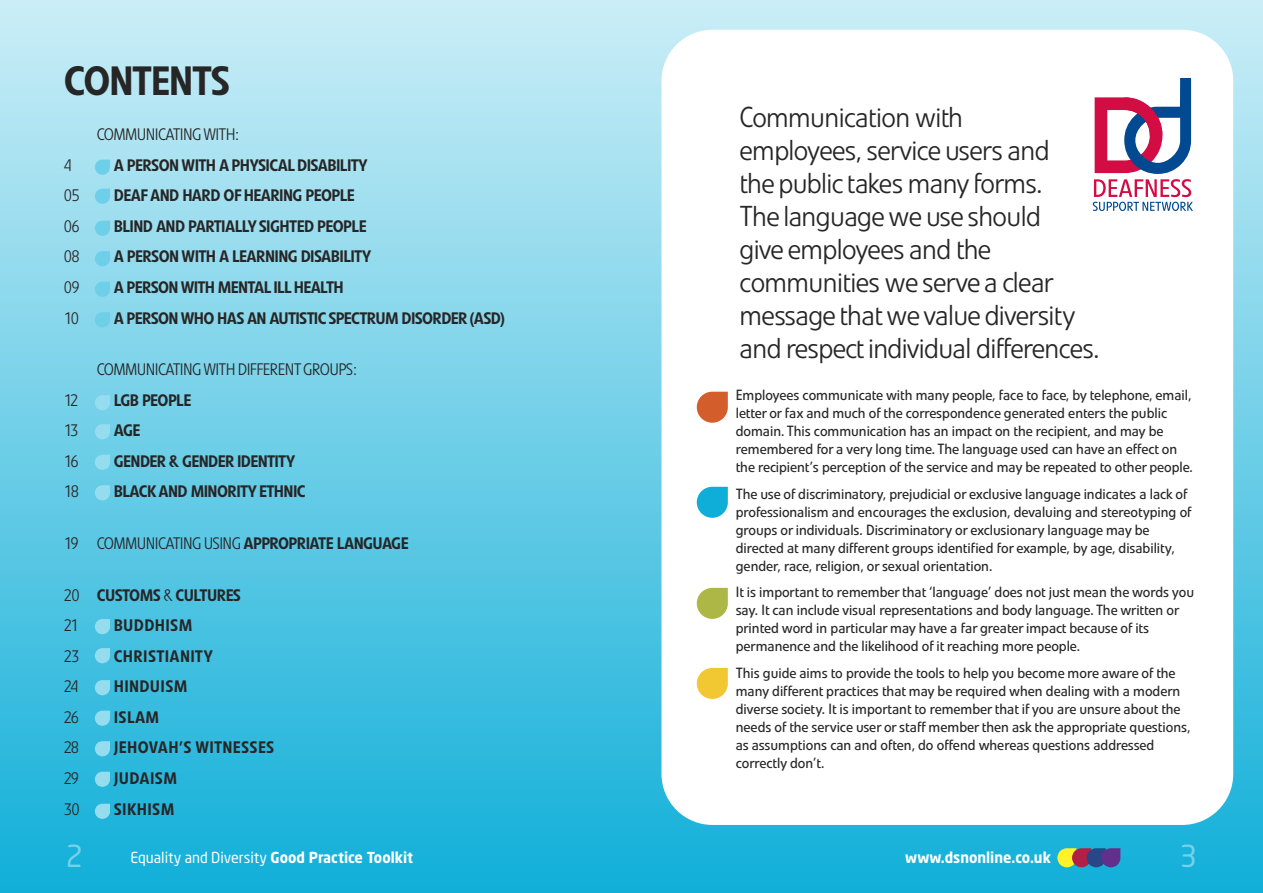
<style>
.page{position:relative;width:1263px;height:893px;background:#fff}
.page>*{position:absolute;margin:0;border:0;box-sizing:border-box;transform-origin:0 0}
.t1{font:500 40.5px "Evo BQ";letter-spacing:-.035em;color:#272627}
.t2{font:30px "Neo Sans";color:#76d1e9;scale:.95 1}
.t3{font:300 28.5px/33px "Evo BQ";letter-spacing:-.02em;color:#272627}
.t4{font:500 16.5px/30.6px "Evo BQ";letter-spacing:-.035em;color:#272627}
.t5{font:300 16.5px/30.6px "Evo BQ";letter-spacing:-.035em;color:#272627;text-align:justify}
.t6{font:500 16.5px/30.6px "Evo BQ";letter-spacing:.02em;color:#272627}
.t7{font:15px "Neo Sans";color:#fff;scale:.95 1}
.t8{font:700 15px "Neo Sans";color:#fff;scale:.95 1}
.t9{font:14.7px/18px "Evo BQ";color:#272627}
.s1{font-weight:300}
.s2{font-weight:700}
</style>
<div class="page">
<div style="left:631px;top:0;width:632px;height:893px;background:linear-gradient(to bottom,#cbeef7,#12b0d9)"></div>
<div style="left:0;top:0;width:631px;height:893px;background:linear-gradient(to bottom,#cbeef7,#11afd9)"></div>
<div style="left:661px;top:30px;width:572px;height:795px;background:#fff;border-radius:51px"></div>
<svg style="left:1057px;top:848px;width:63px;height:19px"></svg>
<svg style="left:697px;top:392px;width:31px;height:31px"></svg>
<svg style="left:697px;top:487px;width:31px;height:31px"></svg>
<svg style="left:697px;top:588px;width:31px;height:31px"></svg>
<svg style="left:697px;top:668px;width:31px;height:31px"></svg>
<svg style="left:1093px;top:79px;width:100px;height:132px"></svg>
<svg style="left:95px;top:619px;width:15px;height:15px"></svg>
<svg style="left:95px;top:648px;width:15px;height:15px"></svg>
<svg style="left:95px;top:680px;width:15px;height:15px"></svg>
<svg style="left:95px;top:711px;width:15px;height:15px"></svg>
<svg style="left:95px;top:741px;width:15px;height:15px"></svg>
<svg style="left:95px;top:772px;width:15px;height:15px"></svg>
<svg style="left:95px;top:804px;width:15px;height:15px"></svg>
<svg style="left:95px;top:160px;width:15px;height:15px"></svg>
<svg style="left:95px;top:189px;width:15px;height:15px"></svg>
<svg style="left:95px;top:221px;width:15px;height:15px"></svg>
<svg style="left:95px;top:251px;width:15px;height:15px"></svg>
<svg style="left:95px;top:282px;width:15px;height:15px"></svg>
<svg style="left:95px;top:312px;width:15px;height:15px"></svg>
<svg style="left:95px;top:395px;width:15px;height:15px"></svg>
<svg style="left:95px;top:424px;width:15px;height:15px"></svg>
<svg style="left:95px;top:455px;width:15px;height:15px"></svg>
<svg style="left:95px;top:485px;width:15px;height:15px"></svg>
<h1 class="t1" style="left:64px;top:66px;width:168px">CONTENTS</h1>
<p class="t5" style="left:64px;top:151px;width:17px;text-align:left">4<br>05<br>06<br>08<br>09<br>10</p>
<p class="t5" style="left:64px;top:386px;width:17px">12<br>13<br>16<br>18</p>
<p class="t5" style="left:64px;top:529px;width:16px">19</p>
<p class="t5" style="left:64px;top:581px;width:17px">20<br>21<br>23<br>24<br>26<br>28<br>29<br>30</p>
<p class="t5" style="left:97px;top:121px;width:144px">COMMUNICATINGWITH:</p>
<p class="t4" style="left:114px;top:151px;width:393px">A PERSON WITH A PHYSICAL DISABILITY<br>DEAF AND HARD OF HEARING PEOPLE<br>BLIND AND PARTIALLYSIGHTED PEOPLE<br>A PERSON WITH A LEARNING DISABILITY<br>A PERSON WITH MENTAL ILL HEALTH<br>A PERSON WHO HAS AN AUTISTICSPECTRUM DISORDER (ASD)</p>
<p class="t5" style="left:97px;top:355px;width:262px">COMMUNICATINGWITH DIFFERENTGROUPS:</p>
<p class="t4" style="left:114px;top:386px;width:193px">LGB PEOPLE<br>AGE<br>GENDER &amp; GENDER IDENTITY<br>BLACKAND MINORITYETHNIC</p>
<p class="t4" style="left:97px;top:529px;width:313px"><span class="s1">COMMUNICATING USING</span> APPROPRIATE LANGUAGE</p>
<p class="t6" style="left:114px;top:581px;width:162px;text-indent:-17px">CUSTOMS <span class="s1">&amp;</span> CULTURES<br>BUDDHISM<br>CHRISTIANITY<br>HINDUISM<br>ISLAM<br>JEHOVAH’S WITNESSES<br>JUDAISM<br>SIKHISM</p>
<h3 class="t3" style="left:739px;top:103px;width:361px">Communication with<br>employees, serviceusers and thepublic takes many forms.<br>The languageweuse should<br>give employees and the communities we serve a clear message thatwevaluediversity and respectindividual differences.</h3>
<p class="t9" style="left:736px;top:387px;width:458px">Employees communicate with many people, face to face, by telephone, email, letter or fax and much of the correspondence generated enters the public domain. This communication has an impact on the recipient, and may be remembered for a very long time. The language used can have an effect on the recipient’s perception of the service and may be repeated to other people.</p>
<p class="t9" style="left:736px;top:486px;width:458px">The use of discriminatory, prejudicial or exclusive language indicates a lack of professionalism and encourages the exclusion, devaluing and stereotyping of groups or individuals. Discriminatory or exclusionary language may be directed at many different groups identified for example, by age, disability, gender, race, religion, or sexual orientation.</p>
<p class="t9" style="left:736px;top:584px;width:460px">It is important to remember that ‘language’ does not just mean the words you say. It can include visual representations and body language. The written or printed word in particular may have a far greater impact because of its permanence and the likelihood of it reaching more people.</p>
<p class="t9" style="left:736px;top:665px;width:456px">This guide aims to provide the tools to help you become more aware of the many different practices that may be required when dealing with a modern diverse society. It is important to remember that if you are unsure about the needs of the service user or staff member then ask the appropriate questions, as assumptions can and often, do offend whereas questions addressed correctly don’t.</p>
<h2 class="t2" style="left:66px;top:845px;width:20px">2</h2>
<p class="t7" style="left:130px;top:852px;width:299px">Equality and Diversity <span class="s2">Good Practice Toolkit</span></p>
<p class="t8" style="left:905px;top:852px;width:155px">www.dsnonline.co.uk</p>
<h2 class="t2" style="left:1180px;top:845px;width:20px">3</h2>
</div>
